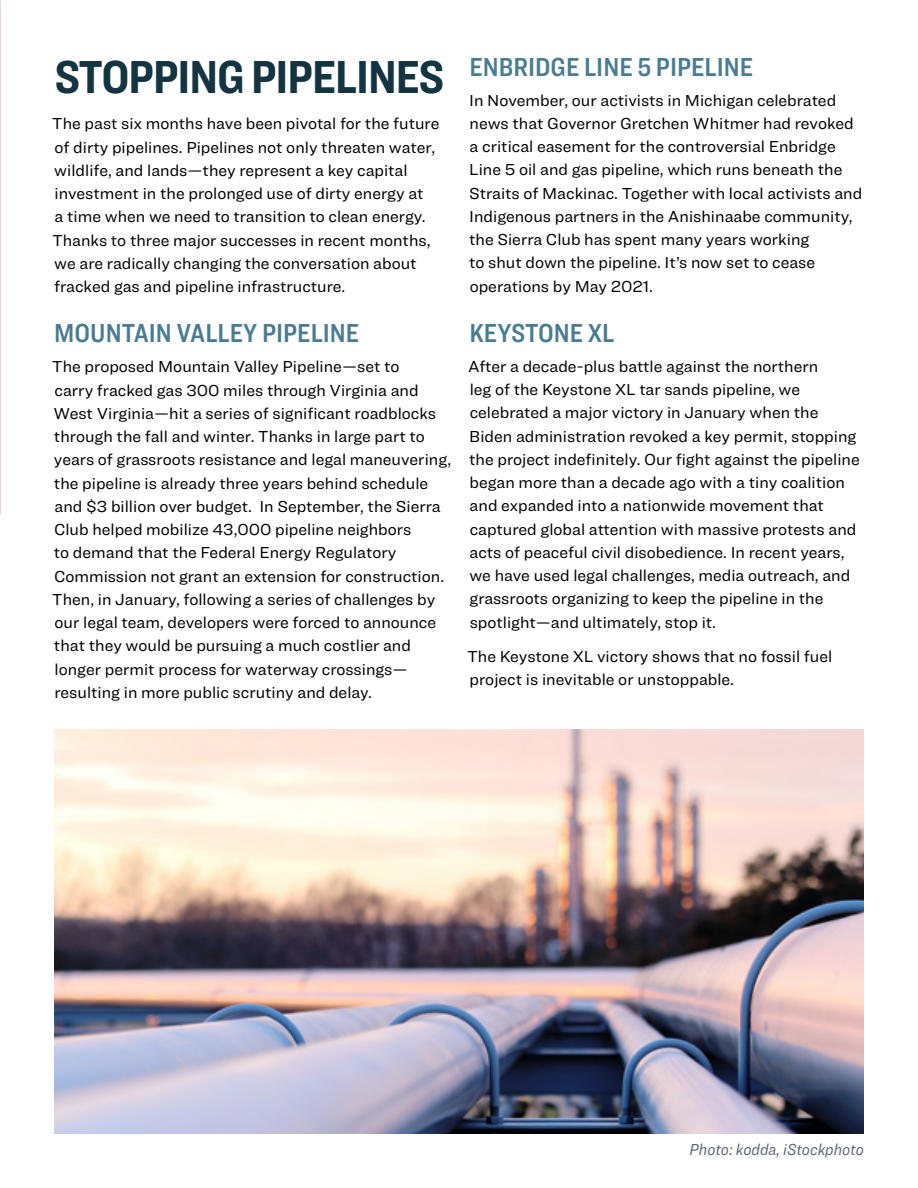
<style>
.page{position:relative;width:918px;height:1188px;background:#fff}
.page>*{position:absolute;margin:0;border:0;box-sizing:border-box;transform-origin:0 0}
.t1{font:700 48px "Ringside Condensed";letter-spacing:-.02em;color:#133440}
.t2{font:27px "Ringside Condensed Semi";color:#497c93}
.t3{font:16.5px/23.2px "Ringside";color:#000}
.t4{font:italic 16.5px "Ringside Narrow";color:#606672}
</style>
<div class="page">
<img style="left:0;top:0;width:1px;height:514px">
<img style="left:54px;top:729px;width:810px;height:405px">
<h1 class="t1" style="left:54px;top:42px;width:391px">STOPPING PIPELINES</h1>
<p class="t3" style="left:52px;top:112px;width:389px">The past six months have been pivotal for the future of dirty pipelines. Pipelines not only threaten water, wildlife, and lands—they represent a key capital investment in the prolonged use of dirty energy at<br>a time when we need to transition to clean energy.<br>Thanks to three major successes in recent months, we are radically changing the conversation about fracked gas and pipeline infrastructure.</p>
<h2 class="t2" style="left:54px;top:314px;width:306px">MOUNTAIN VALLEY PIPELINE</h2>
<p class="t3" style="left:52px;top:355px;width:400px">The proposed Mountain Valley Pipeline—set to<br>carry fracked gas 300 miles through Virginia and West Virginia—hit a series of significant roadblocks through the fall and winter. Thanks in large part to years of grassroots resistance and legal maneuvering, the pipeline is already three years behind schedule and $3 billion over budget. In September, the Sierra Club helped mobilize 43,000 pipeline neighbors<br>to demand that the Federal Energy Regulatory Commission not grant an extension for construction.<br>Then, in January, following a series of challenges by our legal team, developers were forced to announce that they would be pursuing a much costlier and longer permit process for waterway crossings— resulting in more public scrutiny and delay.</p>
<h2 class="t2" style="left:469px;top:48px;width:285px">ENBRIDGE LINE 5 PIPELINE</h2>
<p class="t3" style="left:469px;top:88px;width:395px">In November, our activists in Michigan celebrated news that Governor Gretchen Whitmer had revoked a critical easement for the controversial Enbridge Line 5 oil and gas pipeline, which runs beneath the Straits of Mackinac. Together with local activists and Indigenous partners in the Anishinaabe community, the Sierra Club has spent many years working<br>to shut down the pipeline. It’s now set to cease operations by May 2021.</p>
<h2 class="t2" style="left:469px;top:314px;width:147px">KEYSTONE XL</h2>
<p class="t3" style="left:468px;top:354px;width:393px">After a decade-plus battle against the northern<br>leg of the Keystone XL tar sands pipeline, we celebrated a major victory in January when the Biden administration revoked a key permit, stopping the project indefinitely. Our fight against the pipeline began more than a decade ago with a tiny coalition and expanded into a nationwide movement that captured global attention with massive protests and acts of peaceful civil disobedience. In recent years, we have used legal challenges, media outreach, and grassroots organizing to keep the pipeline in the spotlight—and ultimately, stop it.</p>
<p class="t3" style="left:467px;top:644px;width:366px">The Keystone XL victory shows that no fossil fuel project is inevitable or unstoppable.</p>
<p class="t4" style="left:690px;top:1137px;width:176px">Photo: kodda, iStockphoto</p>
</div>
